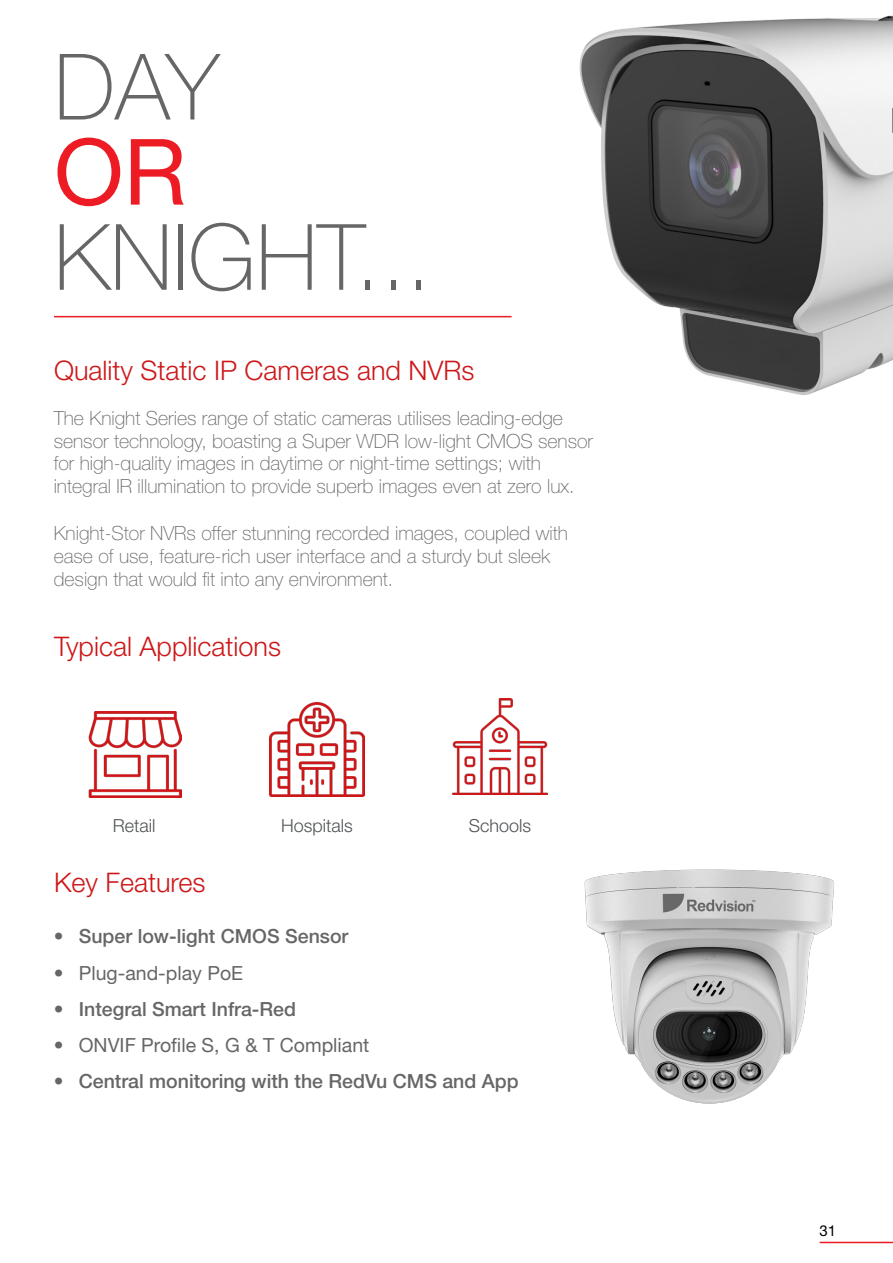
<style>
.page{position:relative;width:893px;height:1263px;background:#fff}
.page>*{position:absolute;margin:0;border:0;box-sizing:border-box;transform-origin:0 0}
.t1{font:100 91.65px "Helvetica Neue LT Std";color:#666}
.t2{font:91.65px "Helvetica Neue LT Std";color:#ed1c24}
.t3{font:300 27px "Helvetica Neue LT Std";color:#cd1719}
.t4{font:100 19.5px/23px "Helvetica Neue LT Std";color:#666}
.t5{font:500 19.5px "Helvetica Neue LT Std";color:#666}
.t6{font:19.5px "Helvetica Neue LT Std";color:#666}
.t7{font:300 18px "Helvetica Neue LT Std";color:#505355}
.t8{font:15px "Helvetica Neue LT Std";color:#000}
</style>
<div class="page">
<hr style="left:820px;top:1242px;width:73px;height:1px;background:#ed1c24">
<hr style="left:54px;top:316px;width:458px;height:1px;background:#ed1c24">
<img style="left:579px;top:15px;width:314px;height:380px">
<img style="left:584px;top:869px;width:250px;height:235px">
<img style="left:88px;top:711px;width:93px;height:86px">
<img style="left:270px;top:702px;width:94px;height:95px">
<img style="left:453px;top:699px;width:94px;height:95px">
<h1 class="t1" style="left:54px;top:35px;width:166px">DAY</h1>
<h1 class="t2" style="left:54px;top:115px;width:134px">OR</h1>
<h1 class="t1" style="left:54px;top:205px;width:379px">KNIGHT...</h1>
<h2 class="t3" style="left:54px;top:353px;width:422px">Quality Static IP Cameras and NVRs</h2>
<p class="t4" style="left:54px;top:406px;width:541px">The Knight Series range of static cameras utilises leading-edge sensor technology, boasting a Super WDR low-light CMOS sensor for high-quality images in daytime or night-time settings; with integral IR illumination to provide superb images even at zero lux.</p>
<p class="t4" style="left:54px;top:522px;width:516px">Knight-Stor NVRs offer stunning recorded images, coupled with ease of use, feature-rich user interface and a sturdy but sleek design that would fit into any environment.</p>
<h2 class="t3" style="left:54px;top:629px;width:229px">Typical Applications</h2>
<p class="t7" style="left:113px;top:814px;width:44px">Retail</p>
<p class="t7" style="left:281px;top:814px;width:73px">Hospitals</p>
<p class="t7" style="left:469px;top:814px;width:64px">Schools</p>
<h2 class="t3" style="left:54px;top:866px;width:153px">Key Features</h2>
<p class="t5" style="left:54px;top:925px;width:296px">• Super low-light CMOS Sensor</p>
<p class="t6" style="left:54px;top:961px;width:191px">• Plug-and-play PoE</p>
<p class="t5" style="left:54px;top:997px;width:244px">• Integral Smart Infra-Red</p>
<p class="t6" style="left:54px;top:1033px;width:317px">• ONVIF Profile S, G &amp; T Compliant</p>
<p class="t5" style="left:54px;top:1070px;width:466px">• Central monitoring with the RedVu CMS and App</p>
<p class="t8" style="left:820px;top:1222px;width:18px">31</p>
</div>
